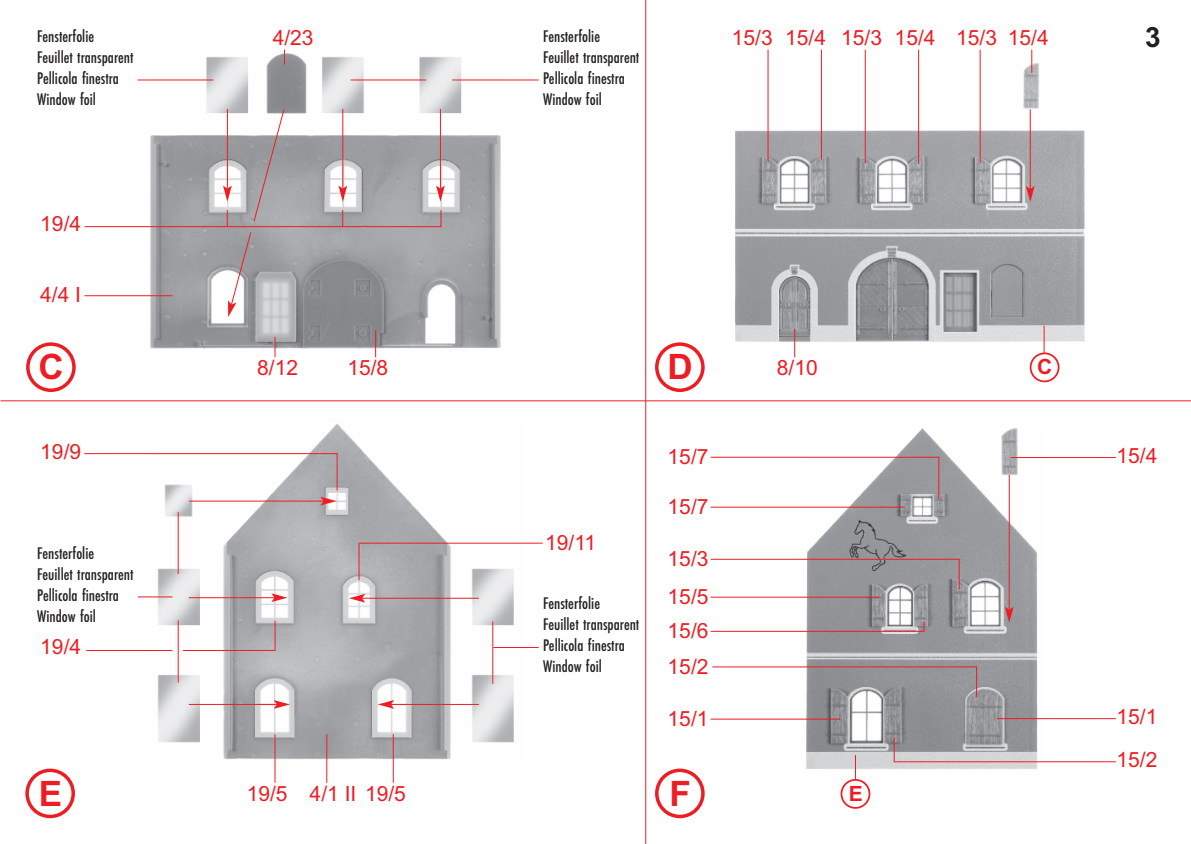
<style>
.page{position:relative;width:1191px;height:844px;background:#fff}
.page>*{position:absolute;margin:0;border:0;box-sizing:border-box;transform-origin:0 0}
.t1{font:700 35px "Arial";color:#ee1d23}
.t2{font:700 28px "Arial";color:#231f20}
.t3{font:21px/34.1px "Arial";color:#ee1d23}
.t4{font:700 21px "Arial";color:#ee1d23}
.t5{font:17.5px/21px "Futura EF Medium Con";color:#231f20}
</style>
<div class="page">
<hr style="left:645px;top:0;width:1px;height:843px;background:#ee1d23">
<hr style="left:1px;top:400px;width:1190px;height:1px;background:#ee1d23">
<img style="left:147px;top:49px;width:357px;height:302px">
<img style="left:735px;top:60px;width:350px;height:282px">
<img style="left:152px;top:424px;width:370px;height:340px">
<img style="left:803px;top:428px;width:239px;height:341px">
<svg style="left:26px;top:342px;width:50px;height:50px"></svg>
<svg style="left:655px;top:342px;width:49px;height:50px"></svg>
<svg style="left:25px;top:768px;width:50px;height:50px"></svg>
<svg style="left:655px;top:768px;width:49px;height:50px"></svg>
<hr style="left:342px;top:109px;width:1px;height:79px;background:#ee1d23">
<svg style="left:338px;top:185px;width:9px;height:17px"></svg>
<hr style="left:440px;top:109px;width:1px;height:79px;background:#ee1d23">
<svg style="left:436px;top:185px;width:9px;height:17px"></svg>
<hr style="left:1029px;top:109px;width:1px;height:80px;background:#ee1d23">
<svg style="left:1026px;top:186px;width:8px;height:16px"></svg>
<hr style="left:1008px;top:475px;width:1px;height:134px;background:#ee1d23">
<svg style="left:1004px;top:606px;width:9px;height:16px"></svg>
<hr style="left:189px;top:500px;width:134px;height:1px;background:#ee1d23">
<svg style="left:320px;top:496px;width:16px;height:9px"></svg>
<hr style="left:189px;top:597px;width:85px;height:1px;background:#ee1d23">
<svg style="left:271px;top:593px;width:16px;height:9px"></svg>
<hr style="left:189px;top:703px;width:88px;height:1px;background:#ee1d23">
<svg style="left:274px;top:699px;width:16px;height:9px"></svg>
<hr style="left:391px;top:703px;width:88px;height:1px;background:#ee1d23">
<svg style="left:378px;top:699px;width:16px;height:9px"></svg>
<hr style="left:362px;top:597px;width:117px;height:1px;background:#ee1d23">
<svg style="left:349px;top:593px;width:16px;height:9px"></svg>
<hr style="left:821px;top:50px;width:1px;height:110px;background:#ee1d23">
<hr style="left:767px;top:50px;width:1px;height:111px;background:#ee1d23">
<hr style="left:918px;top:50px;width:1px;height:114px;background:#ee1d23">
<svg style="left:284px;top:50px;width:1px;height:14px"></svg>
<hr style="left:864px;top:50px;width:1px;height:113px;background:#ee1d23">
<svg style="left:1031px;top:50px;width:1px;height:23px"></svg>
<hr style="left:979px;top:50px;width:1px;height:113px;background:#ee1d23">
<hr style="left:138px;top:79px;width:75px;height:1px;background:#ee1d23">
<hr style="left:138px;top:596px;width:34px;height:1px;background:#ee1d23">
<hr style="left:351px;top:79px;width:75px;height:1px;background:#ee1d23">
<hr style="left:452px;top:79px;width:86px;height:1px;background:#ee1d23">
<hr style="left:493px;top:647px;width:45px;height:1px;background:#ee1d23">
<svg style="left:223px;top:109px;width:62px;height:208px"></svg>
<hr style="left:178px;top:512px;width:1px;height:62px;background:#ee1d23">
<hr style="left:178px;top:620px;width:1px;height:62px;background:#ee1d23">
<hr style="left:492px;top:621px;width:1px;height:62px;background:#ee1d23">
<svg style="left:342px;top:210px;width:1px;height:16px"></svg>
<svg style="left:440px;top:210px;width:1px;height:16px"></svg>
<svg style="left:375px;top:330px;width:1px;height:27px"></svg>
<svg style="left:1029px;top:325px;width:30px;height:57px"></svg>
<svg style="left:274px;top:337px;width:1px;height:20px"></svg>
<svg style="left:794px;top:328px;width:1px;height:29px"></svg>
<hr style="left:84px;top:226px;width:357px;height:1px;background:#ee1d23">
<hr style="left:274px;top:734px;width:1px;height:48px;background:#ee1d23">
<hr style="left:393px;top:734px;width:1px;height:48px;background:#ee1d23">
<hr style="left:326px;top:734px;width:1px;height:48px;background:#ee1d23">
<hr style="left:183px;top:650px;width:92px;height:1px;background:#ee1d23">
<hr style="left:86px;top:650px;width:86px;height:1px;background:#ee1d23">
<hr style="left:84px;top:453px;width:253px;height:1px;background:#ee1d23">
<hr style="left:275px;top:620px;width:1px;height:30px;background:#ee1d23">
<hr style="left:337px;top:453px;width:1px;height:37px;background:#ee1d23">
<hr style="left:359px;top:542px;width:183px;height:1px;background:#ee1d23">
<hr style="left:710px;top:558px;width:249px;height:1px;background:#ee1d23">
<hr style="left:710px;top:596px;width:169px;height:1px;background:#ee1d23">
<hr style="left:710px;top:630px;width:214px;height:1px;background:#ee1d23">
<hr style="left:710px;top:718px;width:130px;height:1px;background:#ee1d23">
<hr style="left:712px;top:666px;width:264px;height:1px;background:#ee1d23">
<hr style="left:710px;top:506px;width:194px;height:1px;background:#ee1d23">
<hr style="left:710px;top:456px;width:229px;height:1px;background:#ee1d23">
<hr style="left:958px;top:558px;width:1px;height:31px;background:#ee1d23">
<hr style="left:976px;top:666px;width:1px;height:30px;background:#ee1d23">
<svg style="left:893px;top:737px;width:1px;height:24px"></svg>
<svg style="left:840px;top:754px;width:30px;height:54px"></svg>
<hr style="left:938px;top:456px;width:1px;height:43px;background:#ee1d23">
<hr style="left:1010px;top:457px;width:105px;height:1px;background:#ee1d23">
<hr style="left:996px;top:718px;width:119px;height:1px;background:#ee1d23">
<hr style="left:894px;top:761px;width:221px;height:1px;background:#ee1d23">
<hr style="left:358px;top:542px;width:1px;height:38px;background:#ee1d23">
<hr style="left:84px;top:295px;width:89px;height:1px;background:#ee1d23">
<p class="t5" style="left:37px;top:27px;width:98px">Fensterfolie<br>Feuillet transparent<br>Pellicola finestra<br>Window foil</p>
<p class="t5" style="left:543px;top:27px;width:98px">Fensterfolie<br>Feuillet transparent<br>Pellicola finestra<br>Window foil</p>
<p class="t3" style="left:785px;top:20px;width:42px">15/4</p>
<p class="t3" style="left:273px;top:20px;width:42px">4/23</p>
<p class="t3" style="left:732px;top:20px;width:42px">15/3</p>
<p class="t3" style="left:841px;top:20px;width:96px">15/3 15/4</p>
<p class="t3" style="left:1007px;top:20px;width:42px">15/4</p>
<p class="t3" style="left:956px;top:20px;width:42px">15/3</p>
<p class="t3" style="left:40px;top:206px;width:42px">19/4</p>
<p class="t3" style="left:40px;top:277px;width:42px">4/4 I</p>
<h1 class="t1" style="left:39px;top:347px;width:27px">C</h1>
<h1 class="t1" style="left:667px;top:347px;width:27px">D</h1>
<p class="t3" style="left:257px;top:351px;width:42px">8/12</p>
<p class="t3" style="left:777px;top:351px;width:42px">8/10</p>
<p class="t3" style="left:347px;top:351px;width:42px">15/8</p>
<p class="t3" style="left:40px;top:435px;width:42px">19/9</p>
<p class="t5" style="left:37px;top:543px;width:98px">Fensterfolie<br>Feuillet transparent<br>Pellicola finestra<br>Window foil</p>
<p class="t3" style="left:40px;top:630px;width:42px">19/4</p>
<p class="t3" style="left:545px;top:525px;width:52px">19/11</p>
<p class="t5" style="left:543px;top:594px;width:98px">Fensterfolie<br>Feuillet transparent<br>Pellicola finestra<br>Window foil</p>
<p class="t3" style="left:667px;top:439px;width:42px">15/7</p>
<p class="t3" style="left:667px;top:489px;width:42px">15/7</p>
<p class="t3" style="left:667px;top:541px;width:42px">15/3</p>
<p class="t3" style="left:667px;top:579px;width:42px">15/5<br>15/6</p>
<p class="t3" style="left:667px;top:649px;width:42px">15/2</p>
<p class="t3" style="left:667px;top:701px;width:42px">15/1</p>
<h1 class="t1" style="left:39px;top:773px;width:25px">E</h1>
<h1 class="t1" style="left:669px;top:773px;width:23px">F</h1>
<p class="t3" style="left:247px;top:776px;width:161px">19/5 4/1 II 19/5</p>
<p class="t4" style="left:848px;top:780px;width:16px">E</p>
<p class="t4" style="left:1037px;top:355px;width:17px">C</p>
<h2 class="t2" style="left:1145px;top:21px;width:17px">3</h2>
<p class="t3" style="left:1116px;top:438px;width:42px">15/4</p>
<p class="t3" style="left:1116px;top:694px;width:42px;line-height:43.1px">15/1<br>15/2</p>
</div>
